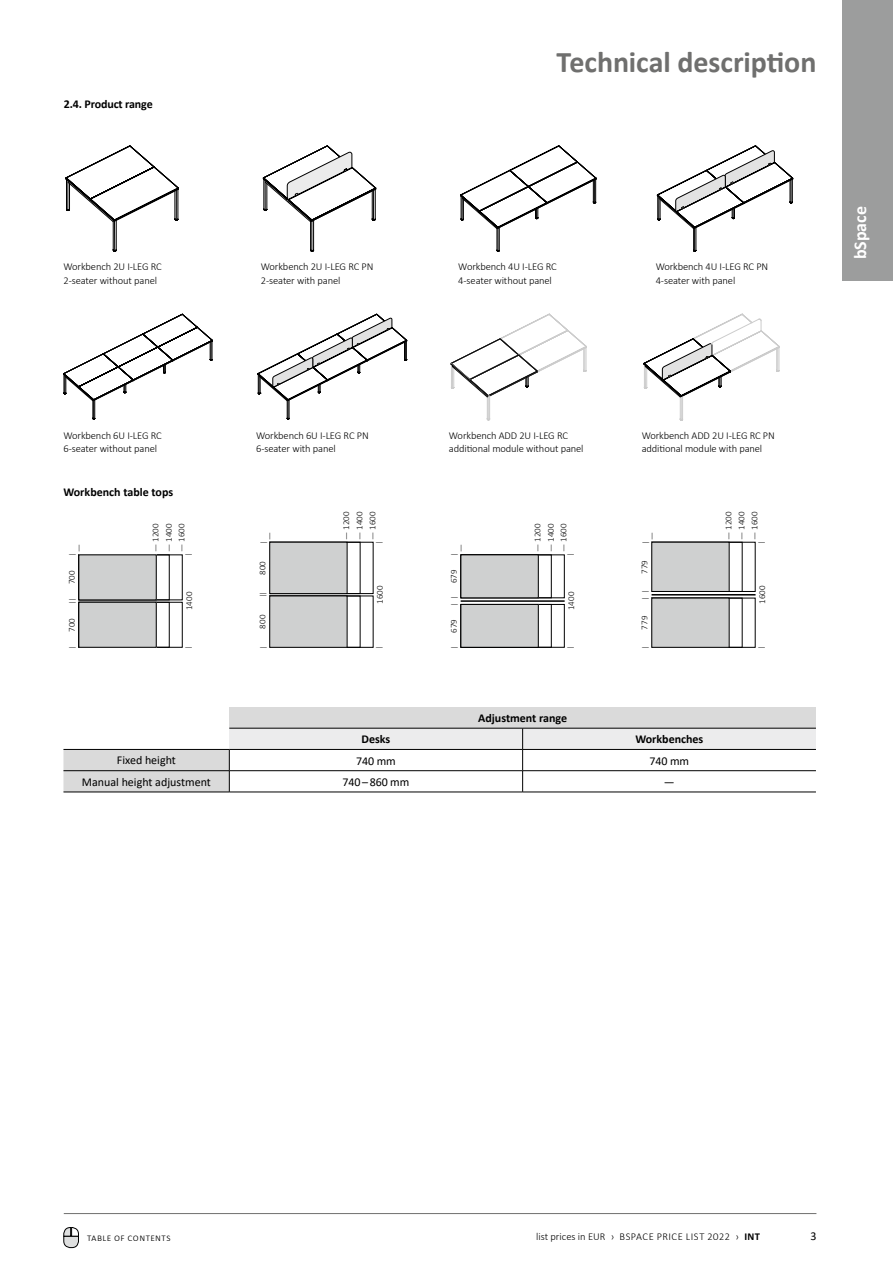
<style>
.page{position:relative;width:893px;height:1263px;background:#fff}
.page>*{position:absolute;margin:0;border:0;box-sizing:border-box;transform-origin:0 0}
.t1{font:700 30px "Calibri";letter-spacing:-.005em;color:#6f6f6e}
.t2{font:700 18px "Calibri";color:#fff}
.t3{font:700 12px "Calibri";color:#000}
.t4{font:12px "Calibri";color:#000}
.t5{font:300 10.5px/13.5px "Calibri";letter-spacing:-.01em;color:#000}
.t6{font:300 10.5px "Calibri";letter-spacing:.035em;color:#000}
.t7{font:300 10.5px "Calibri";letter-spacing:.04em;color:#000}
.t8{font:300 9px/6.6px "Calibri";color:#000}
.s1{font-weight:700}
</style>
<div class="page">
<div style="left:229px;top:707px;width:587px;height:21px;background:#dadada"></div>
<div style="left:229px;top:728px;width:294px;height:21px;background:#ececed"></div>
<div style="left:523px;top:728px;width:293px;height:21px;background:#ececed"></div>
<hr style="left:229px;top:770px;width:294px;height:1px;background:#000">
<hr style="left:523px;top:770px;width:293px;height:1px;background:#000">
<hr style="left:229px;top:792px;width:294px;height:1px;background:#000">
<hr style="left:523px;top:792px;width:293px;height:1px;background:#000">
<hr style="left:63px;top:792px;width:166px;height:1px;background:#000">
<hr style="left:229px;top:749px;width:294px;height:1px;background:#000">
<hr style="left:523px;top:749px;width:293px;height:1px;background:#000">
<svg style="left:63px;top:749px;width:167px;height:43px;background:#ccc"></svg>
<hr style="left:523px;top:728px;width:293px;height:1px;background:#000">
<hr style="left:229px;top:728px;width:294px;height:1px;background:#000">
<svg style="left:522px;top:728px;width:1px;height:64px"></svg>
<hr style="left:113px;top:220px;width:1px;height:30px;background:#000">
<hr style="left:116px;top:220px;width:1px;height:30px;background:#000">
<svg style="left:66px;top:145px;width:113px;height:77px"></svg>
<hr style="left:114px;top:221px;width:1px;height:30px;background:#000">
<hr style="left:176px;top:190px;width:1px;height:30px;background:#000">
<hr style="left:68px;top:180px;width:1px;height:30px;background:#000">
<hr style="left:310px;top:220px;width:1px;height:30px;background:#000">
<hr style="left:313px;top:220px;width:1px;height:30px;background:#000">
<hr style="left:312px;top:221px;width:1px;height:30px;background:#000">
<svg style="left:263px;top:145px;width:113px;height:77px"></svg>
<svg style="left:460px;top:145px;width:137px;height:107px"></svg>
<svg style="left:657px;top:145px;width:137px;height:107px"></svg>
<svg style="left:63px;top:314px;width:150px;height:106px"></svg>
<svg style="left:258px;top:314px;width:150px;height:106px"></svg>
<svg style="left:451px;top:314px;width:136px;height:107px"></svg>
<svg style="left:644px;top:314px;width:136px;height:107px"></svg>
<div style="left:269px;top:542px;width:91px;height:52px;border:1px solid #000"></div>
<div style="left:270px;top:542px;width:77px;height:52px;background:#cfd0d0"></div>
<div style="left:269px;top:542px;width:78px;height:52px;border:1px solid #000"></div>
<div style="left:270px;top:596px;width:77px;height:51px;background:#cfd0d0"></div>
<div style="left:269px;top:596px;width:78px;height:52px;border:1px solid #000"></div>
<div style="left:79px;top:554px;width:104px;height:46px;border:1px solid #000"></div>
<div style="left:79px;top:602px;width:104px;height:46px;border:1px solid #000"></div>
<div style="left:79px;top:554px;width:91px;height:46px;border:1px solid #000"></div>
<div style="left:79px;top:602px;width:91px;height:46px;border:1px solid #000"></div>
<div style="left:79px;top:555px;width:77px;height:45px;background:#cfd0d0"></div>
<div style="left:79px;top:602px;width:77px;height:45px;background:#cfd0d0"></div>
<div style="left:79px;top:602px;width:78px;height:46px;border:1px solid #000"></div>
<div style="left:651px;top:542px;width:91px;height:50px;border:1px solid #000"></div>
<div style="left:651px;top:598px;width:91px;height:50px;border:1px solid #000"></div>
<div style="left:652px;top:542px;width:77px;height:49px;background:#cfd0d0"></div>
<div style="left:651px;top:542px;width:78px;height:50px;border:1px solid #000"></div>
<div style="left:652px;top:598px;width:77px;height:49px;background:#cfd0d0"></div>
<div style="left:651px;top:598px;width:78px;height:50px;border:1px solid #000"></div>
<div style="left:461px;top:554px;width:104px;height:44px;border:1px solid #000"></div>
<div style="left:461px;top:604px;width:104px;height:44px;border:1px solid #000"></div>
<div style="left:461px;top:554px;width:91px;height:44px;border:1px solid #000"></div>
<div style="left:461px;top:604px;width:91px;height:44px;border:1px solid #000"></div>
<div style="left:461px;top:555px;width:77px;height:43px;background:#cfd0d0"></div>
<div style="left:461px;top:554px;width:78px;height:44px;border:1px solid #000"></div>
<div style="left:461px;top:604px;width:77px;height:43px;background:#cfd0d0"></div>
<div style="left:461px;top:604px;width:78px;height:44px;border:1px solid #000"></div>
<hr style="left:461px;top:600px;width:104px;height:2px;background:#000">
<hr style="left:651px;top:594px;width:104px;height:1px;background:#000">
<div style="left:842px;top:0;width:51px;height:281px;background:#9c9d9d"></div>
<hr style="left:64px;top:1213px;width:752px;height:1px;background:#6f6f6e">
<svg style="left:63px;top:1227px;width:16px;height:21px"></svg>
<p class="t3" style="left:64px;top:95px;width:90px">2.4. Product range</p>
<h1 class="t1" style="left:556px;top:41px;width:261px">Technical description</h1>
<p class="t5" style="left:63px;top:260px;width:100px">Workbench 2U I‐LEG RC<br>2‐seater without panel</p>
<p class="t5" style="left:261px;top:260px;width:114px">Workbench 2U I‐LEG RC PN<br>2‐seater with panel</p>
<p class="t5" style="left:458px;top:260px;width:100px">Workbench 4U I‐LEG RC<br>4‐seater without panel</p>
<p class="t5" style="left:656px;top:260px;width:114px">Workbench 4U I‐LEG RC PN<br>4‐seater with panel</p>
<h2 class="t2" style="left:847px;top:259px;width:55px;rotate:-90deg">bSpace</h2>
<p class="t5" style="left:63px;top:428px;width:100px">Workbench 6U I‐LEG RC<br>6‐seater without panel</p>
<p class="t5" style="left:256px;top:428px;width:114px">Workbench 6U I‐LEG RC PN<br>6‐seater with panel</p>
<p class="t5" style="left:449px;top:428px;width:136px">Workbench ADD 2U I‐LEG RC additional module without panel</p>
<p class="t5" style="left:642px;top:428px;width:135px">Workbench ADD 2U I‐LEG RC PN additional module with panel</p>
<p class="t3" style="left:63px;top:484px;width:111px">Workbench table tops</p>
<p class="t8" style="left:83px;top:544px;width:10px;rotate:90deg">—</p>
<p class="t8" style="left:152px;top:552px;width:30px;rotate:-90deg">— 1200</p>
<p class="t8" style="left:165px;top:552px;width:30px;rotate:-90deg">— 1400</p>
<p class="t8" style="left:178px;top:552px;width:30px;rotate:-90deg">— 1600</p>
<p class="t8" style="left:274px;top:532px;width:10px;rotate:90deg">—</p>
<p class="t8" style="left:260px;top:538px;width:10px">—</p>
<p class="t8" style="left:343px;top:540px;width:30px;rotate:-90deg">— 1200</p>
<p class="t8" style="left:356px;top:540px;width:30px;rotate:-90deg">— 1400</p>
<p class="t8" style="left:369px;top:540px;width:30px;rotate:-90deg">— 1600</p>
<p class="t8" style="left:725px;top:540px;width:30px;rotate:-90deg">— 1200</p>
<p class="t8" style="left:738px;top:540px;width:30px;rotate:-90deg">— 1400</p>
<p class="t8" style="left:751px;top:540px;width:30px;rotate:-90deg">— 1600</p>
<p class="t8" style="left:534px;top:552px;width:30px;rotate:-90deg">— 1200</p>
<p class="t8" style="left:547px;top:552px;width:30px;rotate:-90deg">— 1400</p>
<p class="t8" style="left:560px;top:552px;width:30px;rotate:-90deg">— 1600</p>
<p class="t8" style="left:656px;top:532px;width:10px;rotate:90deg">—</p>
<p class="t8" style="left:642px;top:538px;width:10px">—</p>
<p class="t8" style="left:384px;top:546px;width:10px;rotate:-180deg">—</p>
<p class="t8" style="left:766px;top:546px;width:10px;rotate:-180deg">—</p>
<p class="t8" style="left:465px;top:544px;width:10px;rotate:90deg">—</p>
<p class="t8" style="left:68px;top:551px;width:10px">—</p>
<p class="t8" style="left:450px;top:551px;width:10px">—</p>
<p class="t8" style="left:193px;top:559px;width:10px;rotate:-180deg">—</p>
<p class="t8" style="left:575px;top:559px;width:10px;rotate:-180deg">—</p>
<p class="t8" style="left:68px;top:584px;width:15px;rotate:-90deg">700</p>
<p class="t8" style="left:68px;top:596px;width:10px">—</p>
<p class="t8" style="left:68px;top:598px;width:10px">—</p>
<p class="t8" style="left:68px;top:632px;width:15px;rotate:-90deg">700</p>
<p class="t8" style="left:641px;top:574px;width:15px;rotate:-90deg">779</p>
<p class="t8" style="left:259px;top:575px;width:15px;rotate:-90deg">800</p>
<p class="t8" style="left:450px;top:583px;width:15px;rotate:-90deg">679</p>
<p class="t8" style="left:450px;top:633px;width:15px;rotate:-90deg">679</p>
<p class="t8" style="left:377px;top:604px;width:20px;rotate:-90deg">1600</p>
<p class="t8" style="left:759px;top:604px;width:20px;rotate:-90deg">1600</p>
<p class="t8" style="left:641px;top:587px;width:10px">— —</p>
<p class="t8" style="left:186px;top:610px;width:20px;rotate:-90deg">1400</p>
<p class="t8" style="left:568px;top:610px;width:20px;rotate:-90deg">1400</p>
<p class="t8" style="left:259px;top:590px;width:10px">—</p>
<p class="t8" style="left:259px;top:592px;width:10px">—</p>
<p class="t8" style="left:450px;top:594px;width:10px">— —</p>
<p class="t8" style="left:259px;top:628px;width:15px;rotate:-90deg">800</p>
<p class="t8" style="left:641px;top:629px;width:15px;rotate:-90deg">779</p>
<p class="t8" style="left:193px;top:651px;width:10px;rotate:-180deg">—</p>
<p class="t8" style="left:384px;top:651px;width:10px;rotate:-180deg">—</p>
<p class="t8" style="left:575px;top:651px;width:10px;rotate:-180deg">—</p>
<p class="t8" style="left:766px;top:651px;width:10px;rotate:-180deg">—</p>
<p class="t8" style="left:69px;top:643px;width:10px">—</p>
<p class="t8" style="left:259px;top:643px;width:10px">—</p>
<p class="t8" style="left:451px;top:643px;width:10px">—</p>
<p class="t8" style="left:641px;top:643px;width:10px">—</p>
<p class="t3" style="left:478px;top:709px;width:90px">Adjustment range</p>
<p class="t3" style="left:361px;top:731px;width:30px">Desks</p>
<p class="t3" style="left:635px;top:731px;width:70px">Workbenches</p>
<p class="t4" style="left:117px;top:752px;width:61px">Fixed height</p>
<p class="t4" style="left:356px;top:752px;width:41px">740 mm</p>
<p class="t4" style="left:649px;top:752px;width:41px">740 mm</p>
<p class="t4" style="left:82px;top:773px;width:131px">Manual height adjustment</p>
<p class="t4" style="left:342px;top:773px;width:69px">740 – 860 mm</p>
<p class="t4" style="left:664px;top:773px;width:12px">—</p>
<p class="t7" style="left:87px;top:1231px;width:85px">table of contents</p>
<p class="t6" style="left:536px;top:1229px;width:225px">list prices in EUR › BSPACE PRICE LIST 2022 › <span class="s1">INT</span></p>
<p class="t4" style="left:810px;top:1227px;width:8px">3</p>
</div>
